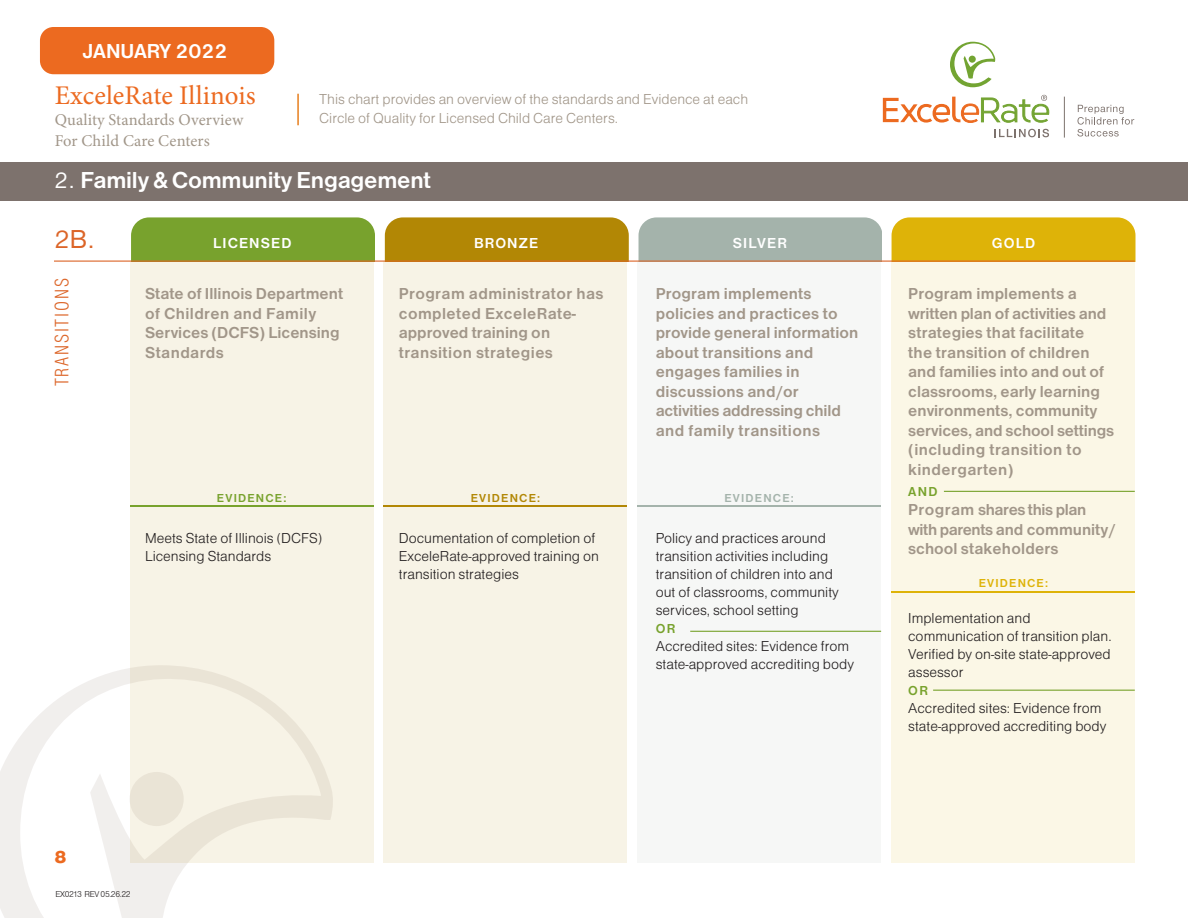
<style>
.page{position:relative;width:1188px;height:918px;background:#fff}
.page>*{position:absolute;margin:0;border:0;box-sizing:border-box;transform-origin:0 0}
.t1{font:27px "Minion Pro";letter-spacing:.005em;color:#ec6a20}
.t2{font:27px "Helvetica Rmn";color:#dc6528}
.t3{font:24px "Helvetica Mdm";letter-spacing:-.01em;color:#fff}
.t4{font:21px "Helvetica Mdm";color:#fff}
.t5{font:300 condensed 18px "Helvetica";letter-spacing:.1em;color:#dc6528}
.t6{font:18px "Helvetica Bld";color:#ec6a20}
.t7{font:16.5px/19.5px "Helvetica Mdm";letter-spacing:.01em;color:#a19689}
.t8{font:16.5px/21px "Minion Pro";letter-spacing:.005em;color:#a19689}
.t9{font:15px/18px "Helvetica Lgt";color:#231f20}
.t10{font:15px/19.5px "Helvetica Lgt";color:#a19689}
.t11{font:15px "Helvetica Mdm";letter-spacing:.075em;color:#fff}
.t12{font:13.5px "Helvetica Mdm";letter-spacing:.1em;color:#78a22d}
.t13{font:12px "Helvetica Mdm";letter-spacing:.1em;color:#78a22d}
.t14{font:12px "Helvetica Mdm";letter-spacing:.1em;color:#b28705}
.t15{font:12px "Helvetica Mdm";letter-spacing:.1em;color:#a4b3ab}
.t16{font:12px "Helvetica Mdm";letter-spacing:.1em;color:#deb308}
.t17{font:8.85px "Helvetica Lgt";letter-spacing:-.04em;color:#231f20}
.s1{font-family:"Helvetica Rmn"}
</style>
<div class="page">
<div style="left:40px;top:27px;width:234px;height:47px;background:#ec6a20;border-radius:14px"></div>
<svg style="left:0;top:668px;width:187px;height:250px"></svg>
<svg style="left:1077px;top:105px;width:57px;height:32px"></svg>
<svg style="left:995px;top:129px;width:54px;height:8px"></svg>
<hr style="left:1064px;top:97px;width:1px;height:41px;background:#7d726d">
<svg style="left:950px;top:42px;width:45px;height:45px"></svg>
<svg style="left:883px;top:95px;width:166px;height:28px"></svg>
<div style="left:131px;top:217px;width:243px;height:44px;background:#78a22d"></div>
<div style="left:892px;top:217px;width:243px;height:44px;background:#deb308"></div>
<div style="left:385px;top:217px;width:243px;height:44px;background:#b28705"></div>
<div style="left:639px;top:217px;width:243px;height:44px;background:#a4b3ab"></div>
<hr style="left:297px;top:94px;width:2px;height:31px;background:#e77f1e">
<div style="left:130px;top:261px;width:244px;height:602px;background:linear-gradient(to bottom,#f7f4e6,#f4f0e2)"></div>
<hr style="left:130px;top:506px;width:244px;height:1px;background:#78a22d">
<div style="left:891px;top:261px;width:244px;height:602px;background:#fbf7e6"></div>
<div style="left:0;top:162px;width:1188px;height:39px;background:#7d726d"></div>
<hr style="left:54px;top:261px;width:1081px;height:1px;background:#dc6528">
<div style="left:384px;top:261px;width:243px;height:602px;background:#f7f3e6"></div>
<div style="left:637px;top:261px;width:244px;height:602px;background:#f6f7f6"></div>
<hr style="left:933px;top:690px;width:202px;height:1px;background:#78a22d">
<hr style="left:384px;top:506px;width:243px;height:1px;background:#b28705">
<hr style="left:637px;top:506px;width:244px;height:1px;background:#a4b3ab">
<hr style="left:891px;top:591px;width:244px;height:1px;background:#deb308">
<hr style="left:944px;top:491px;width:191px;height:1px;background:#78a22d">
<hr style="left:690px;top:631px;width:191px;height:1px;background:#78a22d">
<p class="t4" style="left:83px;top:37px;width:146px">JANUARY 2022</p>
<h1 class="t1" style="left:55px;top:77px;width:202px">ExceleRate Illinois</h1>
<p class="t8" style="left:55px;top:109px;width:190px">Quality Standards Overview<br>For Child Care Centers</p>
<p class="t10" style="left:319px;top:90px;width:430px">This chart provides an overview of the standards and Evidence at each<br>Circle of Quality for Licensed Child Care Centers.</p>
<p class="t3" style="left:54px;top:164px;width:379px"><span class="s1">2.</span> Family &amp; Community Engagement</p>
<p class="t2" style="left:54px;top:221px;width:43px">2B.</p>
<p class="t5" style="left:51px;top:386px;width:109px;rotate:-90deg">TRANSITIONS</p>
<p class="t11" style="left:213px;top:233px;width:80px">LICENSED</p>
<p class="t11" style="left:474px;top:233px;width:66px">BRONZE</p>
<p class="t11" style="left:733px;top:233px;width:56px">SILVER</p>
<p class="t11" style="left:992px;top:233px;width:45px">GOLD</p>
<p class="t7" style="left:145px;top:286px;width:200px">State of Illinois Department of Children and Family<br>Services (DCFS) Licensing<br>Standards</p>
<p class="t13" style="left:217px;top:490px;width:71px">EVIDENCE:</p>
<p class="t9" style="left:145px;top:531px;width:179px">Meets State of Illinois (DCFS)<br>Licensing Standards</p>
<p class="t7" style="left:399px;top:286px;width:206px">Program administrator has completed ExceleRate&shy;approved training on transition strategies</p>
<p class="t7" style="left:656px;top:286px;width:204px">Program implements policies and practices to provide general information about transitions and engages families in discussions and/or activities addressing child and family transitions</p>
<p class="t14" style="left:471px;top:490px;width:71px">EVIDENCE:</p>
<p class="t9" style="left:399px;top:531px;width:202px">Documentation of completion of<br>ExceleRate-approved training on transition strategies</p>
<p class="t15" style="left:724px;top:490px;width:71px">EVIDENCE:</p>
<p class="t9" style="left:656px;top:531px;width:185px">Policy and practices around transition activities including transition of children into and out of classrooms, community services, school setting</p>
<p class="t12" style="left:656px;top:620px;width:21px">OR</p>
<p class="t9" style="left:656px;top:639px;width:200px">Accredited sites: Evidence from state-approved accrediting body</p>
<p class="t7" style="left:908px;top:286px;width:208px">Program implements a written plan of activities and strategies that facilitate<br>the transition of children and families into and out of classrooms, early learning environments, community services, and school settings (including transition to kindergarten)</p>
<p class="t12" style="left:908px;top:482px;width:31px">AND</p>
<p class="t7" style="left:908px;top:502px;width:209px">Program shares this plan with parents and community/ school stakeholders</p>
<p class="t16" style="left:979px;top:575px;width:71px">EVIDENCE:</p>
<p class="t9" style="left:908px;top:610px;width:205px">Implementation and communication of transition plan.<br>Verified by on-site state-approved assessor</p>
<p class="t12" style="left:908px;top:681px;width:21px">OR</p>
<p class="t9" style="left:908px;top:700px;width:200px">Accredited sites: Evidence from state-approved accrediting body</p>
<p class="t6" style="left:54px;top:845px;width:14px">8</p>
<p class="t17" style="left:56px;top:888px;width:77px">EX0213 REV 05.26.22</p>
</div>
